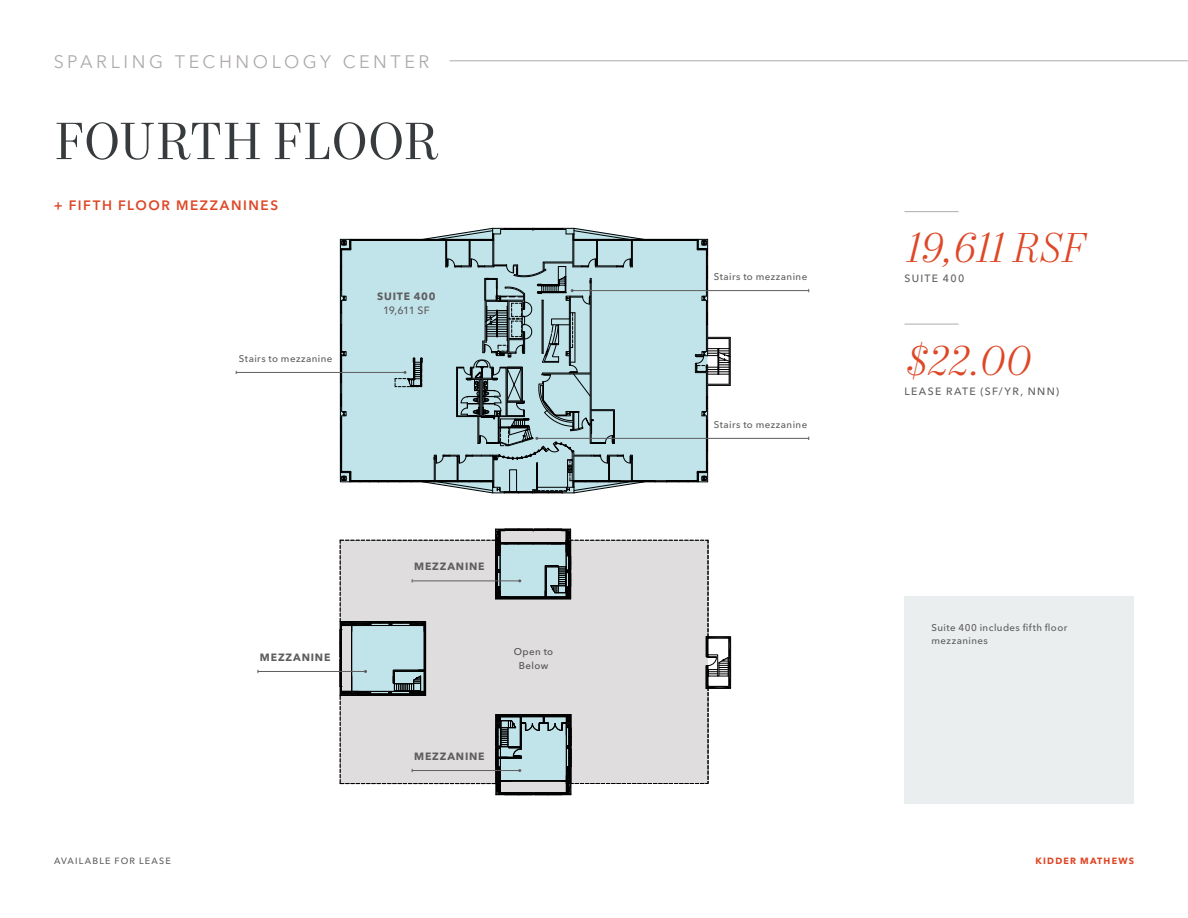
<style>
.page{position:relative;width:1188px;height:918px;background:#fff}
.page>*{position:absolute;margin:0;border:0;box-sizing:border-box;transform-origin:0 0}
.t1{font:52.5px "Mort Modern 08";letter-spacing:-.01em;color:#383b3d}
.t2{font:italic 300 42px "Mort Modern 07";letter-spacing:-.01em;color:#de4726}
.t3{font:18px "Avenir Next LT Pro";letter-spacing:.2em;color:#afabac}
.t4{font:600 13.5px "Avenir Next LT Pro";letter-spacing:.115em;color:#de4726}
.t5{font:500 10.5px "Avenir Next LT Pro";letter-spacing:.125em;color:#5f5d5e}
.t6{font:700 10.5px "Avenir Next LT Pro";letter-spacing:.075em;color:#5f5d5e}
.t7{font:500 9.75px/13.5px "Avenir Next LT Pro";letter-spacing:.045em;color:#5f5d5e}
.t8{font:500 9px "Avenir Next LT Pro";letter-spacing:.13em;color:#5f5d5e}
.t9{font:700 9px "Avenir Next LT Pro";letter-spacing:.13em;color:#de4726}
</style>
<div class="page">
<hr style="left:904px;top:211px;width:54px;height:1px;background:#afabac">
<div style="left:904px;top:596px;width:230px;height:208px;background:#eaeeee"></div>
<hr style="left:904px;top:324px;width:54px;height:1px;background:#afabac">
<hr style="left:572px;top:290px;width:237px;height:1px;background:#5f5d5e">
<hr style="left:236px;top:372px;width:169px;height:1px;background:#5f5d5e">
<hr style="left:537px;top:438px;width:272px;height:1px;background:#5f5d5e">
<svg style="left:340px;top:228px;width:391px;height:266px;background:#b3ced3"></svg>
<hr style="left:258px;top:671px;width:108px;height:1px;background:#5f5d5e">
<svg style="left:340px;top:529px;width:391px;height:266px;background:#d1d4d5"></svg>
<hr style="left:450px;top:60px;width:738px;height:1px;background:#afabac">
<h3 class="t3" style="left:54px;top:51px;width:377px">SPARLING TECHNOLOGY CENTER</h3>
<h1 class="t1" style="left:54px;top:110px;width:386px">FOURTH FLOOR</h1>
<h3 class="t4" style="left:54px;top:197px;width:226px">+ FIFTH FLOOR MEZZANINES</h3>
<p class="t7" style="left:239px;top:351px;width:95px">Stairs to mezzanine</p>
<p class="t6" style="left:377px;top:290px;width:60px">SUITE 400</p>
<p class="t5" style="left:383px;top:304px;width:48px">19,611 SF</p>
<p class="t6" style="left:260px;top:651px;width:72px">MEZZANINE</p>
<p class="t6" style="left:414px;top:560px;width:72px">MEZZANINE</p>
<p class="t7" style="left:514px;top:645px;width:41px;text-align:center">Open to<br>Below</p>
<p class="t6" style="left:414px;top:750px;width:72px">MEZZANINE</p>
<p class="t7" style="left:714px;top:270px;width:95px">Stairs to mezzanine</p>
<p class="t7" style="left:714px;top:417px;width:95px">Stairs to mezzanine</p>
<h2 class="t2" style="left:904px;top:223px;width:181px">19,611 RSF</h2>
<p class="t5" style="left:904px;top:272px;width:61px">SUITE 400</p>
<h2 class="t2" style="left:904px;top:335px;width:127px">$22.00</h2>
<p class="t5" style="left:904px;top:385px;width:156px">LEASE RATE (SF/YR, NNN)</p>
<p class="t7" style="left:932px;top:620px;width:137px">Suite 400 includes fifth floor mezzanines</p>
<p class="t8" style="left:54px;top:855px;width:118px">AVAILABLE FOR LEASE</p>
<p class="t9" style="left:1036px;top:855px;width:100px">KIDDER MATHEWS</p>
</div>
